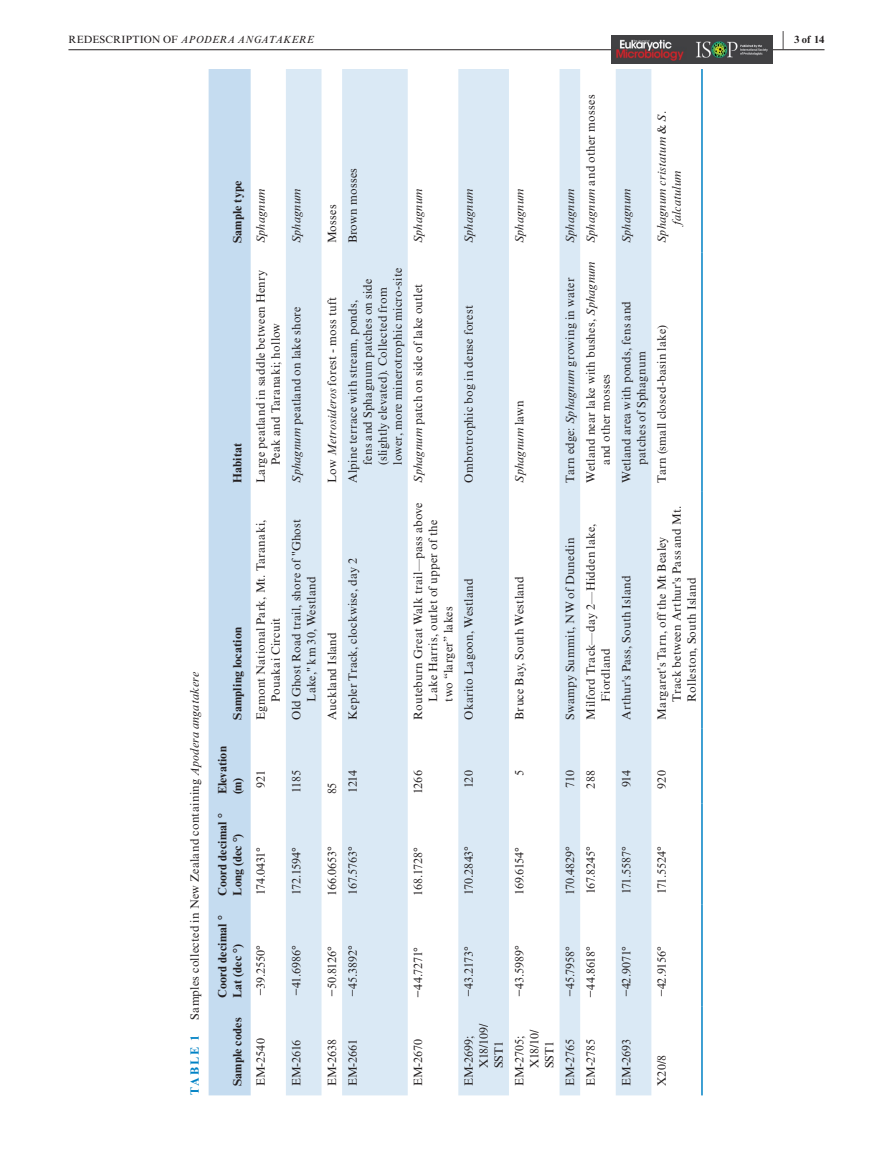
<style>
.page{position:relative;width:893px;height:1174px;background:#fff}
.page>*{position:absolute;margin:0;border:0;box-sizing:border-box;transform-origin:0 0}
.t1{font:12px/15px "Times New Roman MT Std";letter-spacing:.015em;color:#231f20}
.t2{font:700 12px/15px "Times New Roman MT Std";letter-spacing:.015em;color:#231f20}
.t3{font:italic 12px/15px "Times New Roman MT Std";letter-spacing:.025em;color:#231f20}
.t4{font:12px/15px "Times New Roman MT Std";letter-spacing:-.005em;color:#231f20}
.t5{font:700 12px "Times New Roman MT Std";letter-spacing:.155em;color:#0082c5}
.t6{font:italic 10.5px "Times New Roman MT Std";letter-spacing:.02em;color:#231f20}
.t7{font:700 10.5px "Times New Roman MT Std";color:#231f20}
.s1{font-style:normal}
.s2{font-size:20.25px}
.s3{font-style:italic}
</style>
<div class="page">
<hr style="left:68px;top:49px;width:756px;height:1px;background:#231f20">
<img style="left:612px;top:36px;width:160px;height:28px">
<div style="left:209px;top:69px;width:42px;height:1026px;background:#c5dcf0"></div>
<svg style="left:286px;top:69px;width:365px;height:1026px;fill:#dae9f5"></svg>
<hr style="left:701px;top:1006px;width:2px;height:89px;background:#0082c5">
<hr style="left:701px;top:904px;width:2px;height:102px;background:#0082c5">
<hr style="left:701px;top:803px;width:2px;height:101px;background:#0082c5">
<hr style="left:701px;top:728px;width:2px;height:75px;background:#0082c5">
<hr style="left:701px;top:492px;width:2px;height:236px;background:#0082c5">
<hr style="left:701px;top:252px;width:2px;height:240px;background:#0082c5">
<hr style="left:701px;top:69px;width:2px;height:183px;background:#0082c5">
<p class="t6" style="left:68px;top:33px;width:247px"><span class="s1">REDESCRIPTION OF</span> APODERA ANGATAKERE</p>
<p class="t7" style="left:782px;top:33px;width:43px"><span class="s2">|</span> 3 of 14</p>
<p class="t1" style="left:187px;top:1019px;width:349px;rotate:-90deg">Samples collected in New Zealand containing <span class="s3">Apodera angatakere</span></p>
<p class="t5" style="left:187px;top:1095px;width:62px;rotate:-90deg">TABLE 1</p>
<p class="t2" style="left:230px;top:243px;width:65px;rotate:-90deg">Sample type</p>
<p class="t2" style="left:230px;top:483px;width:41px;rotate:-90deg">Habitat</p>
<p class="t2" style="left:230px;top:719px;width:94px;rotate:-90deg">Sampling location</p>
<p class="t2" style="left:215px;top:794px;width:49px;rotate:-90deg">Elevation (m)</p>
<p class="t2" style="left:215px;top:895px;width:84px;rotate:-90deg">Coord decimal °<br>Long (dec °)</p>
<p class="t2" style="left:215px;top:997px;width:84px;rotate:-90deg">Coord decimal °<br>Lat (dec °)</p>
<p class="t2" style="left:230px;top:1086px;width:70px;rotate:-90deg">Sample codes</p>
<p class="t3" style="left:253px;top:243px;width:56px;rotate:-90deg">Sphagnum</p>
<p class="t3" style="left:289px;top:243px;width:56px;rotate:-90deg">Sphagnum</p>
<p class="t1" style="left:253px;top:465px;width:197px;text-indent:-18px;rotate:-90deg">Large peatland in saddle between Henry<br>Peak and Taranaki; hollow</p>
<p class="t1" style="left:289px;top:483px;width:178px;rotate:-90deg"><span class="s3">Sphagnum</span> peatland on lake shore</p>
<p class="t1" style="left:325px;top:243px;width:40px;rotate:-90deg">Mosses</p>
<p class="t1" style="left:325px;top:483px;width:188px;rotate:-90deg">Low <span class="s3">Metrosideros</span> forest - moss tuft</p>
<p class="t1" style="left:253px;top:701px;width:184px;text-indent:-18px;rotate:-90deg">Egmont National Park, Mt. Taranaki,<br>Pouakai Circuit</p>
<p class="t1" style="left:289px;top:701px;width:184px;text-indent:-18px;rotate:-90deg">Old Ghost Road trail, shore of "Ghost<br>Lake," km 30, Westland</p>
<p class="t1" style="left:325px;top:719px;width:89px;rotate:-90deg">Auckland Island</p>
<p class="t1" style="left:345px;top:243px;width:77px;rotate:-90deg">Brown mosses</p>
<p class="t3" style="left:411px;top:243px;width:56px;rotate:-90deg">Sphagnum</p>
<p class="t3" style="left:461px;top:243px;width:56px;rotate:-90deg">Sphagnum</p>
<p class="t1" style="left:345px;top:465px;width:198px;text-indent:-18px;rotate:-90deg">Alpine terrace with stream, ponds,<br>fens and Sphagnum patches on side (slightly elevated). Collected from lower, more minerotrophic micro-site</p>
<p class="t1" style="left:345px;top:719px;width:163px;rotate:-90deg">Kepler Track, clockwise, day 2</p>
<p class="t1" style="left:411px;top:483px;width:200px;rotate:-90deg"><span class="s3">Sphagnum</span> patch on side of lake outlet</p>
<p class="t1" style="left:411px;top:701px;width:201px;text-indent:-18px;rotate:-90deg">Routeburn Great Walk trail—pass above<br>Lake Harris, outlet of upper of the two “larger” lakes</p>
<p class="t1" style="left:461px;top:483px;width:179px;rotate:-90deg">Ombrotrophic bog in dense forest</p>
<p class="t1" style="left:461px;top:719px;width:143px;rotate:-90deg">Okarito Lagoon, Westland</p>
<p class="t1" style="left:253px;top:788px;width:19px;rotate:-90deg">921</p>
<p class="t1" style="left:289px;top:793px;width:24px;rotate:-90deg">1185</p>
<p class="t1" style="left:325px;top:794px;width:13px;rotate:-90deg">85</p>
<p class="t1" style="left:345px;top:793px;width:24px;rotate:-90deg">1214</p>
<p class="t1" style="left:411px;top:794px;width:25px;rotate:-90deg">1266</p>
<p class="t1" style="left:461px;top:788px;width:19px;rotate:-90deg">120</p>
<p class="t3" style="left:512px;top:243px;width:56px;rotate:-90deg">Sphagnum</p>
<p class="t3" style="left:563px;top:243px;width:56px;rotate:-90deg">Sphagnum</p>
<p class="t1" style="left:583px;top:243px;width:150px;rotate:-90deg"><span class="s3">Sphagnum</span> and other mosses</p>
<p class="t3" style="left:619px;top:243px;width:56px;rotate:-90deg">Sphagnum</p>
<p class="t3" style="left:654px;top:225px;width:116px;text-indent:-18px;rotate:-90deg">Sphagnum cristatum <span class="s1">&amp;</span> S<span class="s1">. </span>falcatulum</p>
<p class="t3" style="left:512px;top:483px;width:84px;rotate:-90deg">Sphagnum <span class="s1">lawn</span></p>
<p class="t1" style="left:563px;top:483px;width:206px;rotate:-90deg">Tarn edge: <span class="s3">Sphagnum</span> growing in water</p>
<p class="t1" style="left:583px;top:465px;width:205px;text-indent:-18px;rotate:-90deg">Wetland near lake with bushes, <span class="s3">Sphagnum </span>and other mosses</p>
<p class="t1" style="left:619px;top:465px;width:165px;text-indent:-18px;rotate:-90deg">Wetland area with ponds, fens and patches of Sphagnum</p>
<p class="t1" style="left:654px;top:483px;width:159px;rotate:-90deg">Tarn (small closed-basin lake)</p>
<p class="t1" style="left:512px;top:719px;width:145px;rotate:-90deg">Bruce Bay, South Westland</p>
<p class="t1" style="left:563px;top:719px;width:183px;rotate:-90deg">Swampy Summit, NW of Dunedin</p>
<p class="t1" style="left:583px;top:701px;width:179px;text-indent:-18px;rotate:-90deg">Milford Track—day 2—Hidden lake,<br>Fiordland</p>
<p class="t1" style="left:619px;top:719px;width:145px;rotate:-90deg">Arthur's Pass, South Island</p>
<p class="t1" style="left:654px;top:701px;width:197px;text-indent:-18px;rotate:-90deg">Margaret's Tarn, off the Mt Bealey<br>Track between Arthur's Pass and Mt.<br>Rolleston, South Island</p>
<p class="t1" style="left:512px;top:776px;width:7px;rotate:-90deg">5</p>
<p class="t1" style="left:563px;top:787px;width:19px;rotate:-90deg">710</p>
<p class="t1" style="left:583px;top:788px;width:20px;rotate:-90deg">288</p>
<p class="t1" style="left:619px;top:787px;width:18px;rotate:-90deg">914</p>
<p class="t1" style="left:654px;top:788px;width:20px;rotate:-90deg">920</p>
<p class="t1" style="left:253px;top:894px;width:49px;rotate:-90deg">174.0431°</p>
<p class="t1" style="left:253px;top:996px;width:52px;rotate:-90deg">−39.2550°</p>
<p class="t1" style="left:253px;top:1086px;width:49px;rotate:-90deg">EM-2540</p>
<p class="t1" style="left:289px;top:895px;width:50px;rotate:-90deg">172.1594°</p>
<p class="t1" style="left:289px;top:996px;width:52px;rotate:-90deg">−41.6986°</p>
<p class="t1" style="left:289px;top:1086px;width:48px;rotate:-90deg">EM-2616</p>
<p class="t1" style="left:325px;top:895px;width:51px;rotate:-90deg">166.0653°</p>
<p class="t1" style="left:345px;top:894px;width:49px;rotate:-90deg">167.5763°</p>
<p class="t1" style="left:325px;top:997px;width:52px;rotate:-90deg">−50.8126°</p>
<p class="t1" style="left:345px;top:996px;width:53px;rotate:-90deg">−45.3892°</p>
<p class="t1" style="left:325px;top:1086px;width:49px;rotate:-90deg">EM-2638</p>
<p class="t1" style="left:345px;top:1086px;width:49px;rotate:-90deg">EM-2661</p>
<p class="t1" style="left:411px;top:895px;width:50px;rotate:-90deg">168.1728°</p>
<p class="t1" style="left:411px;top:997px;width:52px;rotate:-90deg">−44.7271°</p>
<p class="t1" style="left:411px;top:1086px;width:49px;rotate:-90deg">EM-2670</p>
<p class="t1" style="left:461px;top:895px;width:51px;rotate:-90deg">170.2843°</p>
<p class="t1" style="left:512px;top:894px;width:49px;rotate:-90deg">169.6154°</p>
<p class="t1" style="left:563px;top:895px;width:51px;rotate:-90deg">170.4829°</p>
<p class="t1" style="left:583px;top:894px;width:50px;rotate:-90deg">167.8245°</p>
<p class="t1" style="left:461px;top:996px;width:52px;rotate:-90deg">−43.2173°</p>
<p class="t1" style="left:461px;top:1068px;width:46px;text-indent:-18px;rotate:-90deg">EM-2699;<br>X18/109/<br>SST1</p>
<p class="t1" style="left:512px;top:996px;width:53px;rotate:-90deg">−43.5989°</p>
<p class="t4" style="left:512px;top:1068px;width:40px;text-indent:-18px;rotate:-90deg">EM-2705;<br>X18/10/<br>SST1</p>
<p class="t1" style="left:563px;top:996px;width:52px;rotate:-90deg">−45.7958°</p>
<p class="t1" style="left:563px;top:1086px;width:48px;rotate:-90deg">EM-2765</p>
<p class="t1" style="left:583px;top:997px;width:53px;rotate:-90deg">−44.8618°</p>
<p class="t1" style="left:583px;top:1086px;width:49px;rotate:-90deg">EM-2785</p>
<p class="t1" style="left:619px;top:894px;width:50px;rotate:-90deg">171.5587°</p>
<p class="t1" style="left:619px;top:997px;width:53px;rotate:-90deg">−42.9071°</p>
<p class="t1" style="left:619px;top:1086px;width:49px;rotate:-90deg">EM-2693</p>
<p class="t1" style="left:654px;top:894px;width:49px;rotate:-90deg">171.5524°</p>
<p class="t1" style="left:654px;top:997px;width:52px;rotate:-90deg">−42.9156°</p>
<p class="t1" style="left:654px;top:1086px;width:33px;rotate:-90deg">X20/8</p>
</div>
